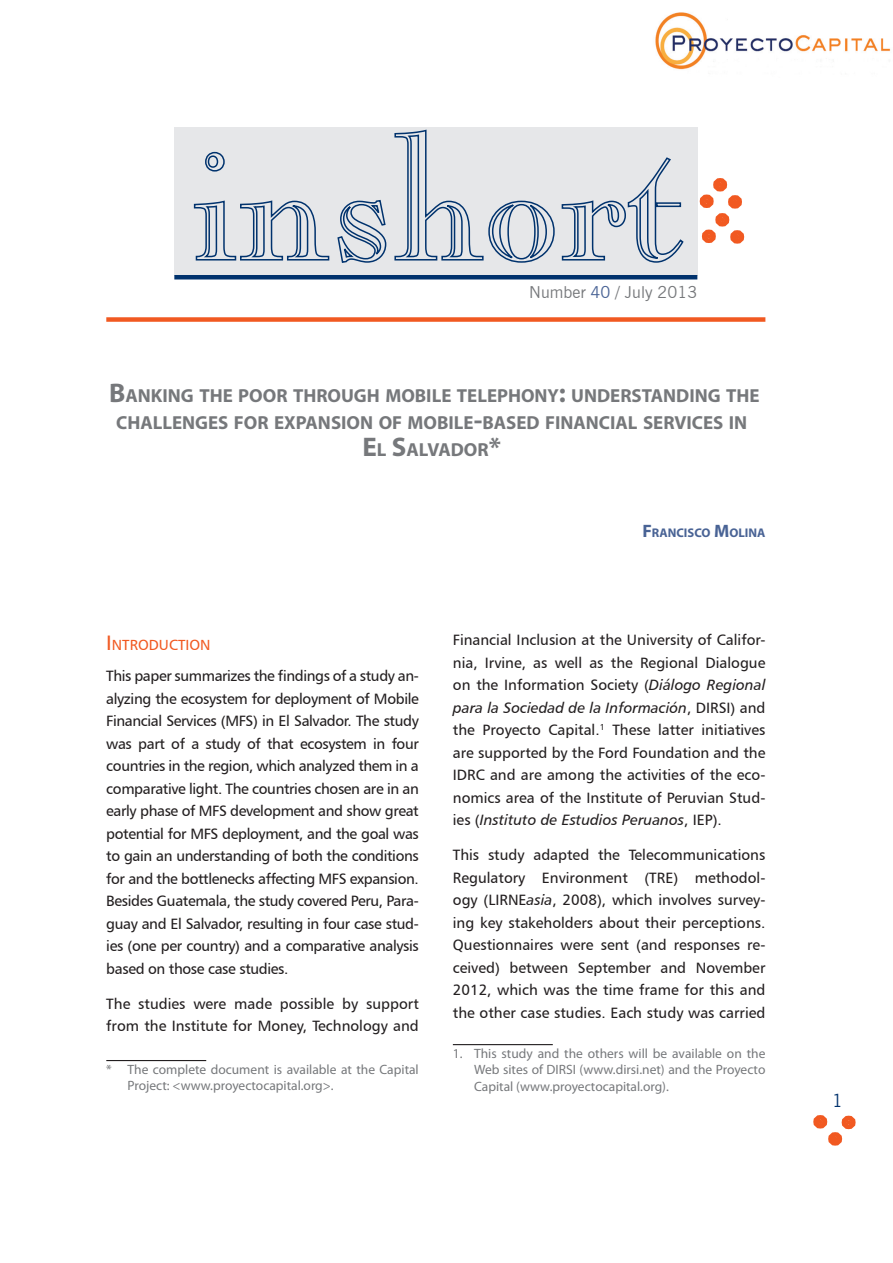
<style>
.page{position:relative;width:893px;height:1263px;background:#fff}
.page>*{position:absolute;margin:0;border:0;box-sizing:border-box;transform-origin:0 0}
.titulo_principal{font:700 18.9px/27px "Myriad Pro";color:#76787b;text-align:center}
.t1{font:18px "News Gothic BT";color:#00326d}
.t2{font:16.5px "News Gothic BT";color:#76787b}
.TEXTO{font:15px/22.5px "Humanist 777 BT Roman B";color:#231f20;text-align:justify}
.sub_tit_1{font:14.7px "Humanist 777 BT Roman B";color:#f15921}
.notas_pp_pp{font:13.5px/16.5px "Myriad Pro";color:#76787b}
.AUTOR_PP_1{font:700 12.6px "Myriad Pro";color:#496395}
.s1{color:#496395}
.s2{font-size:27px}
.s3{font-size:18px}
.s4{font-size:21px}
.s5{font-family:"Humanist 777 BT Italic B"}
</style>
<div class="page">
<div style="left:813px;top:1115px;width:14px;height:13px;border:9px solid #f15921;border-radius:50%"></div>
<div style="left:828px;top:1132px;width:14px;height:13px;border:9px solid #f15921;border-radius:50%"></div>
<div style="left:842px;top:1116px;width:13px;height:13px;border:9px solid #f15921;border-radius:50%"></div>
<div style="left:106px;top:317px;width:659px;height:5px;background:#f15921"></div>
<div style="left:174px;top:128px;width:523px;height:148px;background:#e6e7e9"></div>
<svg style="left:193px;top:151px;width:137px;height:110px"></svg>
<svg style="left:337px;top:199px;width:50px;height:64px"></svg>
<svg style="left:394px;top:129px;width:161px;height:134px"></svg>
<svg style="left:561px;top:157px;width:123px;height:106px"></svg>
<hr style="left:174px;top:275px;width:523px;height:4px;background:#00326d">
<div style="left:728px;top:195px;width:14px;height:14px;border:9px solid #f15921;border-radius:50%"></div>
<div style="left:713px;top:178px;width:14px;height:13px;border:9px solid #f15921;border-radius:50%"></div>
<div style="left:700px;top:195px;width:14px;height:13px;border:9px solid #f15921;border-radius:50%"></div>
<div style="left:730px;top:230px;width:14px;height:14px;border:9px solid #f15921;border-radius:50%"></div>
<div style="left:715px;top:213px;width:14px;height:14px;border:9px solid #f15921;border-radius:50%"></div>
<div style="left:702px;top:230px;width:14px;height:13px;border:9px solid #f15921;border-radius:50%"></div>
<img style="left:655px;top:12px;width:236px;height:58px">
<hr style="left:106px;top:1060px;width:100px;height:1px;background:#231f20">
<hr style="left:453px;top:1044px;width:100px;height:1px;background:#231f20">
<p class="t2" style="left:529px;top:282px;width:170px">Number <span class="s1">40</span> / July 2013</p>
<p class="titulo_principal" style="left:109px;top:381px;width:652px"><span class="s2">B</span>ANKING THE POOR THROUGH MOBILE TELEPHONY<span class="s2">:</span> UNDERSTANDING THE<br>CHALLENGES FOR EXPANSION OF MOBILE<span class="s2">-</span>BASED FINANCIAL SERVICES IN<br><span class="s2">E</span>L <span class="s2">S</span>ALVADOR<span class="s2">*</span></p>
<p class="AUTOR_PP_1" style="left:642px;top:525px;width:124px"><span class="s3">F</span> RANCISCO <span class="s3">M</span>OLINA</p>
<p class="sub_tit_1" style="left:106px;top:636px;width:106px"><span class="s4">I</span>NTRODUCTION</p>
<p class="TEXTO" style="left:106px;top:664px;width:314px">This paper summarizes the findings of a study an&shy;alyzing the ecosystem for deployment of Mobile Financial Services (MFS) in El Salvador. The study was part of a study of that ecosystem in four countries in the region, which analyzed them in a comparative light. The countries chosen are in an early phase of MFS development and show great potential for MFS deployment, and the goal was to gain an understanding of both the conditions for and the bottlenecks affecting MFS expansion.<br>Besides Guatemala, the study covered Peru, Para&shy;guay and El Salvador, resulting in four case stud&shy;ies (one per country) and a comparative analysis based on those case studies.</p>
<p class="TEXTO" style="left:106px;top:992px;width:314px">The studies were made possible by support from the Institute for Money, Technology and</p>
<p class="notas_pp_pp" style="left:128px;top:1061px;width:293px;text-indent:-21px">* The complete document is available at the Capital<br>Project: &lt;www.proyectocapital.org&gt;.</p>
<p class="TEXTO" style="left:453px;top:628px;width:314px">Financial Inclusion at the University of Califor&shy;nia, Irvine, as well as the Regional Dialogue on the Information Society (<span class="s5">Diálogo Regional para la Sociedad de la Información</span>, DIRSI) and the Proyecto Capital.<sup>1</sup> These latter initiatives are supported by the Ford Foundation and the IDRC and are among the activities of the eco&shy;nomics area of the Institute of Peruvian Stud&shy;ies (<span class="s5">Instituto de Estudios Peruanos</span>, IEP).</p>
<p class="TEXTO" style="left:453px;top:843px;width:314px">This study adapted the Telecommunications Regulatory Environment (TRE) methodol&shy;ogy (LIRNE<span class="s5">asia</span>, 2008), which involves survey&shy;ing key stakeholders about their perceptions.<br>Questionnaires were sent (and responses re&shy;ceived) between September and November 2012, which was the time frame for this and the other case studies. Each study was carried</p>
<p class="notas_pp_pp" style="left:474px;top:1045px;width:293px;text-align:justify;text-indent:-21px">1. This study and the others will be available on the Web sites of DIRSI (www.dirsi.net) and the Proyecto Capital (www.proyectocapital.org).</p>
<p class="t1" style="left:832px;top:1089px;width:12px">1</p>
</div>
